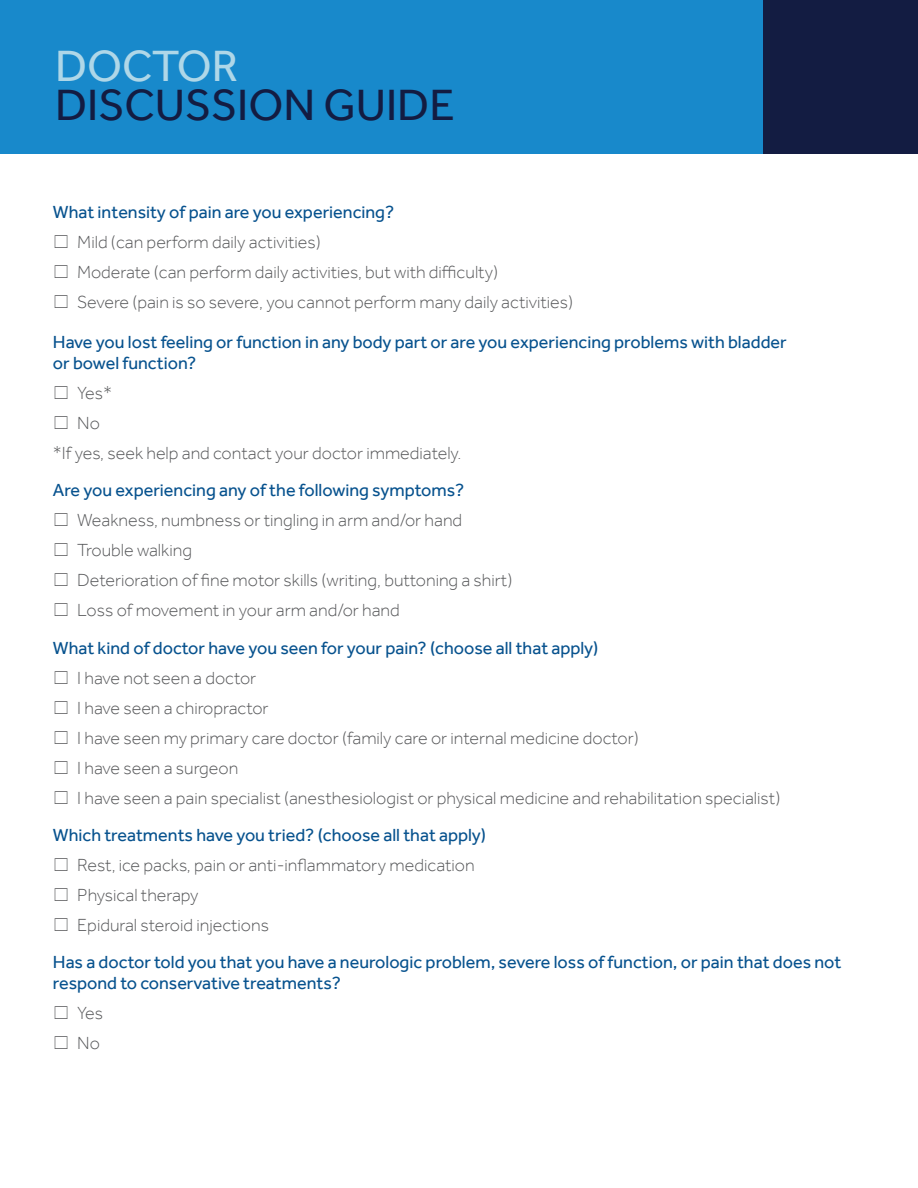
<style>
.page{position:relative;width:918px;height:1188px;background:#fff}
.page>*{position:absolute;margin:0;border:0;box-sizing:border-box;transform-origin:0 0}
.t1{font:45px "Effra";color:#131c42}
.t2{font:45px "Effra";color:#afd7e8}
.Body{font:300 18px "Effra";color:#57585a}
.Body-2{font:18px/21px "Effra";color:#07528e}
</style>
<div class="page">
<div style="left:0;top:0;width:918px;height:153px;background:#1889cb"></div>
<div style="left:764px;top:0;width:154px;height:153px;background:#131c42"></div>
<h1 class="t2" style="left:55px;top:40px;width:185px">DOCTOR</h1>
<h1 class="t1" style="left:55px;top:79px;width:401px">DISCUSSION GUIDE</h1>
<p class="Body-2" style="left:53px;top:202px;width:343px">What intensity of pain are you experiencing?</p>
<p class="Body" style="left:77px;top:232px;width:245px">Mild (can perform daily activities)</p>
<p class="Body" style="left:77px;top:262px;width:422px">Moderate (can perform daily activities, but with difficulty)</p>
<p class="Body" style="left:77px;top:292px;width:497px">Severe (pain is so severe, you cannot perform many daily activities)</p>
<p class="Body-2" style="left:53px;top:331px;width:735px">Have you lost feeling or function in any body part or are you experiencing problems with bladder or bowel function?</p>
<p class="Body" style="left:77px;top:382px;width:36px">Yes*</p>
<p class="Body" style="left:77px;top:412px;width:24px">No</p>
<p class="Body" style="left:53px;top:442px;width:410px">*If yes, seek help and contact your doctor immediately.</p>
<p class="Body-2" style="left:53px;top:480px;width:413px">Are you experiencing any of the following symptoms?</p>
<p class="Body" style="left:77px;top:510px;width:387px">Weakness, numbness or tingling in arm and/or hand</p>
<p class="Body" style="left:77px;top:540px;width:116px">Trouble walking</p>
<p class="Body" style="left:77px;top:570px;width:437px">Deterioration of fine motor skills (writing, buttoning a shirt)</p>
<p class="Body" style="left:77px;top:600px;width:324px">Loss of movement in your arm and/or hand</p>
<p class="Body-2" style="left:53px;top:637px;width:547px">What kind of doctor have you seen for your pain? (choose all that apply)</p>
<p class="Body" style="left:77px;top:667px;width:181px">I have not seen a doctor</p>
<p class="Body" style="left:77px;top:697px;width:193px">I have seen a chiropractor</p>
<p class="Body" style="left:77px;top:727px;width:563px">I have seen my primary care doctor (family care or internal medicine doctor)</p>
<p class="Body" style="left:77px;top:757px;width:163px">I have seen a surgeon</p>
<p class="Body" style="left:77px;top:787px;width:705px">I have seen a pain specialist (anesthesiologist or physical medicine and rehabilitation specialist)</p>
<p class="Body-2" style="left:53px;top:824px;width:435px">Which treatments have you tried? (choose all that apply)</p>
<p class="Body" style="left:77px;top:854px;width:399px">Rest, ice packs, pain or anti-inflammatory medication</p>
<p class="Body" style="left:77px;top:884px;width:123px">Physical therapy</p>
<p class="Body" style="left:77px;top:914px;width:193px">Epidural steroid injections</p>
<p class="Body-2" style="left:53px;top:951px;width:790px">Has a doctor told you that you have a neurologic problem, severe loss of function, or pain that does not respond to conservative treatments?</p>
<p class="Body" style="left:77px;top:1002px;width:27px">Yes</p>
<p class="Body" style="left:77px;top:1032px;width:24px">No</p>
</div>
